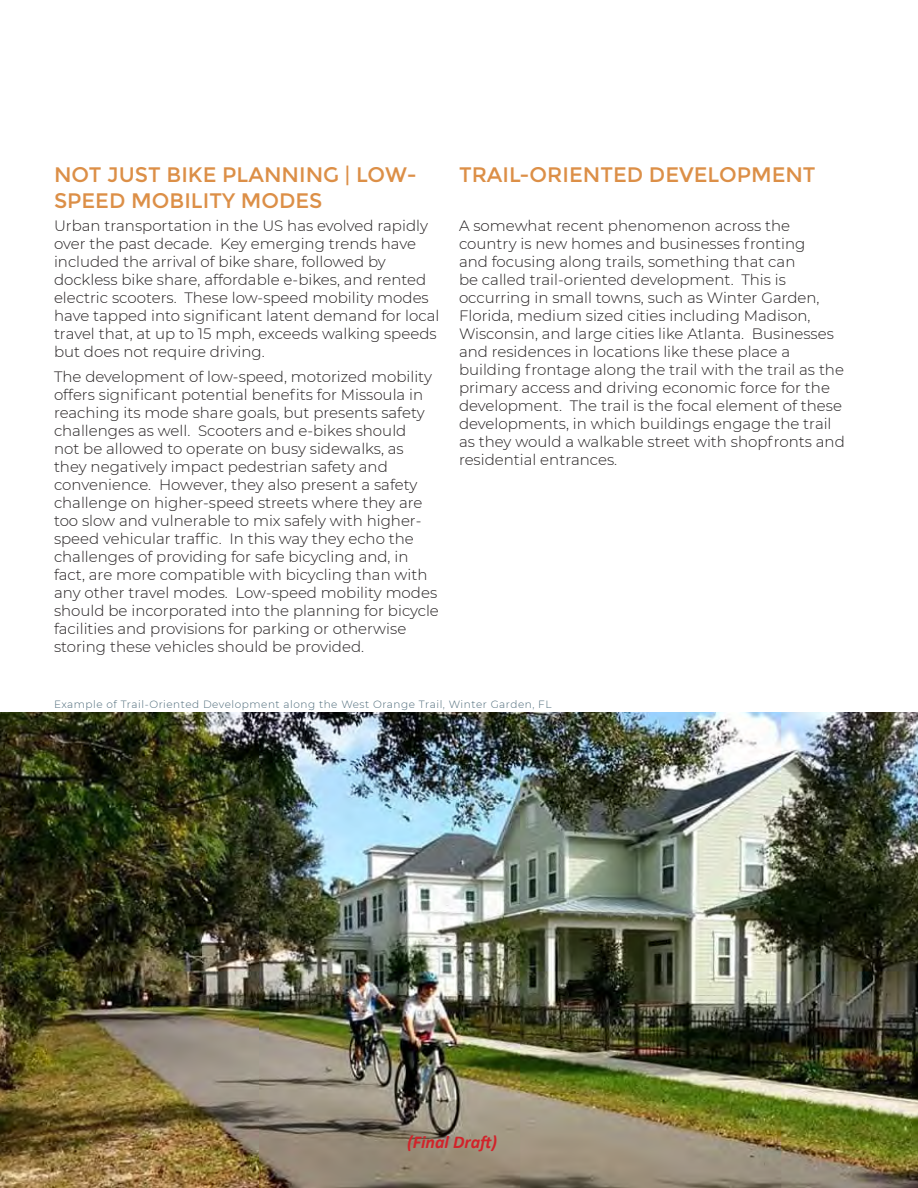
<style>
.page{position:relative;width:918px;height:1188px;background:#fff}
.page>*{position:absolute;margin:0;border:0;box-sizing:border-box;transform-origin:0 0}
.Heading_5{font:21px/25.2px "Montserrat";color:#dc8f47}
.t1{font:italic 700 18px "Calibri";color:#d1232a}
.Paragraph{font:300 15px/18px "Montserrat";color:#231f20}
.Legend{font:300 10.5px "Montserrat";letter-spacing:.05em;color:#4d6a79}
</style>
<div class="page">
<img style="left:0;top:713px;width:918px;height:475px">
<p class="Heading_5" style="left:54px;top:163px;width:364px">NOT JUST BIKE PLANNING | LOW-<br>SPEED MOBILITY MODES</p>
<p class="Paragraph" style="left:54px;top:216px;width:387px">Urban transportation in the US has evolved rapidly over the past decade. Key emerging trends have included the arrival of bike share, followed by dockless bike share, affordable e-bikes, and rented electric scooters. These low-speed mobility modes have tapped into significant latent demand for local travel that, at up to 15 mph, exceeds walking speeds but does not require driving.</p>
<p class="Paragraph" style="left:54px;top:367px;width:386px">The development of low-speed, motorized mobility offers significant potential benefits for Missoula in reaching its mode share goals, but presents safety challenges as well. Scooters and e-bikes should<br>not be allowed to operate on busy sidewalks, as they negatively impact pedestrian safety and convenience. However, they also present a safety challenge on higher-speed streets where they are too slow and vulnerable to mix safely with higher&shy;speed vehicular traffic. In this way they echo the challenges of providing for safe bicycling and, in fact, are more compatible with bicycling than with any other travel modes. Low-speed mobility modes should be incorporated into the planning for bicycle facilities and provisions for parking or otherwise storing these vehicles should be provided.</p>
<p class="Heading_5" style="left:459px;top:163px;width:358px">TRAIL-ORIENTED DEVELOPMENT</p>
<p class="Paragraph" style="left:459px;top:216px;width:387px">A somewhat recent phenomenon across the country is new homes and businesses fronting<br>and focusing along trails, something that can<br>be called trail-oriented development. This is occurring in small towns, such as Winter Garden, Florida, medium sized cities including Madison, Wisconsin, and large cities like Atlanta. Businesses and residences in locations like these place a building frontage along the trail with the trail as the primary access and driving economic force for the development. The trail is the focal element of these developments, in which buildings engage the trail as they would a walkable street with shopfronts and residential entrances.</p>
<p class="Legend" style="left:54px;top:697px;width:499px">Example of Trail-Oriented Development along the West Orange Trail, Winter Garden, FL</p>
<p class="t1" style="left:407px;top:1129px;width:91px">(Final Draft)</p>
</div>
